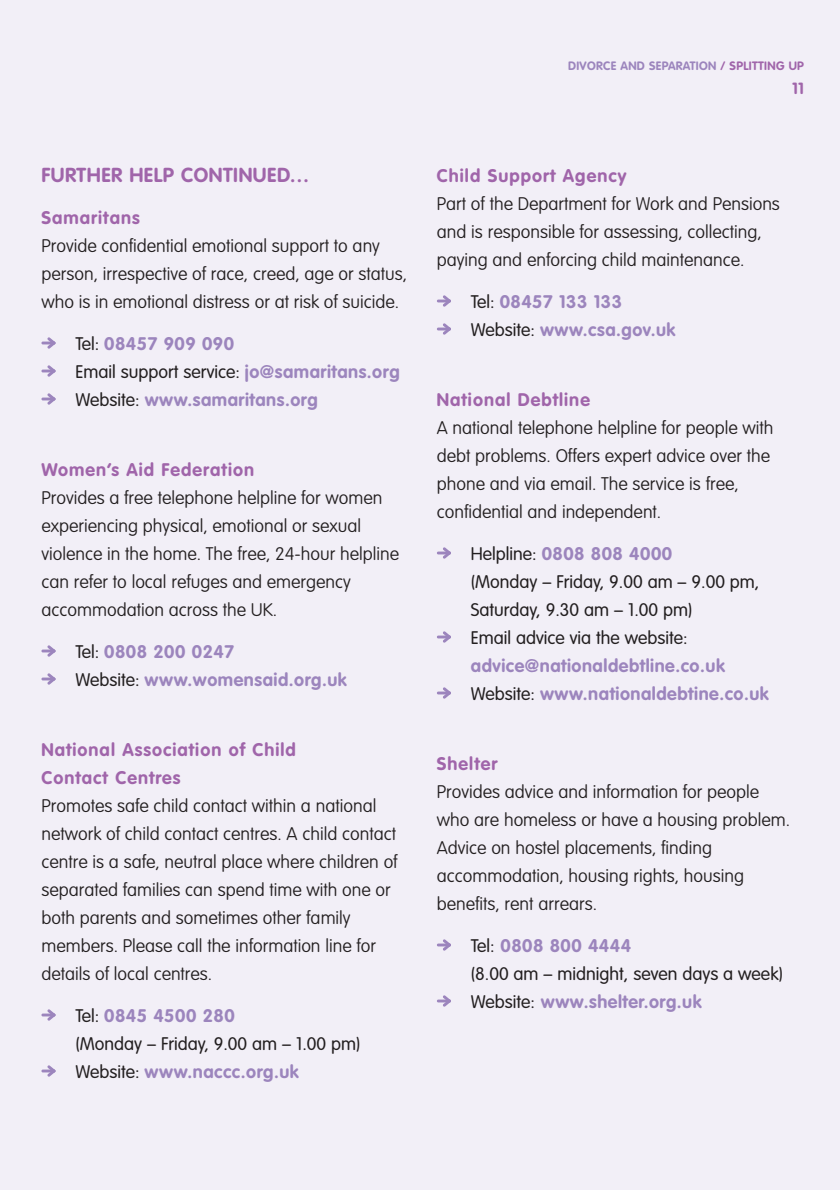
<style>
.page{position:relative;width:840px;height:1190px;background:#f2eff7}
.page>*{position:absolute;margin:0;border:0;box-sizing:border-box;transform-origin:0 0}
.t1{font:700 20px "VAG Rounded";letter-spacing:.03em;color:#a065aa}
.t2{font:100 18px/28px "VAG Rounded";color:#231f20}
.t3{font:300 18px/28px "VAG Rounded";color:#231f20}
.t4{font:700 18px/28px "VAG Rounded";letter-spacing:.03em;color:#9c85bd}
.t5{font:700 18px/28px "VAG Rounded";letter-spacing:.055em;color:#a065aa}
.t6{font:700 16px "VAG Rounded";color:#a065aa}
.t7{font:700 12px "VAG Rounded";letter-spacing:.03em;color:#9c85bd}
.s1{font-weight:300;color:#231f20}
.s2{font-weight:700;color:#9c85bd}
.s3{color:#a065aa}
</style>
<div class="page">
<svg style="left:41px;top:337px;width:15px;height:12px"></svg>
<svg style="left:41px;top:365px;width:15px;height:12px"></svg>
<svg style="left:41px;top:393px;width:15px;height:12px"></svg>
<svg style="left:41px;top:645px;width:15px;height:12px"></svg>
<svg style="left:41px;top:673px;width:15px;height:12px"></svg>
<svg style="left:41px;top:1009px;width:15px;height:12px"></svg>
<svg style="left:41px;top:1065px;width:15px;height:12px"></svg>
<svg style="left:437px;top:295px;width:14px;height:12px"></svg>
<svg style="left:437px;top:323px;width:14px;height:12px"></svg>
<svg style="left:437px;top:547px;width:14px;height:12px"></svg>
<svg style="left:437px;top:631px;width:14px;height:12px"></svg>
<svg style="left:437px;top:687px;width:14px;height:12px"></svg>
<svg style="left:437px;top:939px;width:14px;height:12px"></svg>
<svg style="left:437px;top:995px;width:14px;height:12px"></svg>
<p class="t1" style="left:41px;top:167px;width:270px">FURTHER HELP CONTINUED…</p>
<p class="t5" style="left:41px;top:205px;width:100px">Samaritans</p>
<p class="t2" style="left:41px;top:233px;width:367px">Provide confidential emotional support to any person, irrespective of race, creed, age or status, who is in emotional distress or at risk of suicide.</p>
<p class="t4" style="left:75px;top:331px;width:326px"><span class="s1">Tel:</span> 08457 909 090<br><span class="s1">Email support service:</span> jo@samaritans.org<br><span class="s1">Website:</span> www.samaritans.org</p>
<p class="t5" style="left:41px;top:457px;width:214px">Women’s Aid Federation</p>
<p class="t2" style="left:41px;top:485px;width:359px">Provides a free telephone helpline for women experiencing physical, emotional or sexual violence in the home. The free, 24-hour helpline can refer to local refuges and emergency accommodation across the UK.</p>
<p class="t4" style="left:75px;top:639px;width:273px"><span class="s1">Tel:</span> 0808 200 0247<br><span class="s1">Website:</span> www.womensaid.org.uk</p>
<p class="t5" style="left:41px;top:737px;width:256px">National Association of Child<br>Contact Centres</p>
<p class="t2" style="left:41px;top:793px;width:358px">Promotes safe child contact within a national network of child contact centres. A child contact centre is a safe, neutral place where children of separated families can spend time with one or both parents and sometimes other family members. Please call the information line for details of local centres.</p>
<p class="t3" style="left:75px;top:1003px;width:287px">Tel: <span class="s2">0845 4500 280<br></span>(Monday – Friday, 9.00 am – 1.00 pm)<br>Website: <span class="s2">www.naccc.org.uk</span></p>
<p class="t7" style="left:568px;top:61px;width:237px">DIVORCE AND SEPARATION <span class="s3">/ SPLITTING UP</span></p>
<p class="t6" style="left:792px;top:82px;width:13px">11</p>
<p class="t5" style="left:437px;top:163px;width:191px">Child Support Agency</p>
<p class="t2" style="left:437px;top:191px;width:345px">Part of the Department for Work and Pensions and is responsible for assessing, collecting, paying and enforcing child maintenance.</p>
<p class="t4" style="left:471px;top:289px;width:206px"><span class="s1">Tel:</span> 08457 133 133<br><span class="s1">Website:</span> www.csa.gov.uk</p>
<p class="t5" style="left:437px;top:387px;width:155px">National Debtline</p>
<p class="t2" style="left:437px;top:415px;width:338px">A national telephone helpline for people with debt problems. Offers expert advice over the phone and via email. The service is free, confidential and independent.</p>
<p class="t3" style="left:471px;top:541px;width:290px">Helpline: <span class="s2">0808 808 4000<br></span>(Monday – Friday, 9.00 am – 9.00 pm,<br>Saturday, 9.30 am – 1.00 pm)<br>Email advice via the website:</p>
<p class="t4" style="left:471px;top:653px;width:300px">advice@nationaldebtline.co.uk<br><span class="s1">Website:</span> www.nationaldebtine.co.uk</p>
<p class="t5" style="left:437px;top:751px;width:62px">Shelter</p>
<p class="t2" style="left:437px;top:779px;width:355px">Provides advice and information for people who are homeless or have a housing problem.<br>Advice on hostel placements, finding accommodation, housing rights, housing benefits, rent arrears.</p>
<p class="t3" style="left:471px;top:933px;width:314px">Tel: <span class="s2">0808 800 4444<br></span>(8.00 am – midnight, seven days a week)<br>Website: <span class="s2">www.shelter.org.uk</span></p>
</div>
